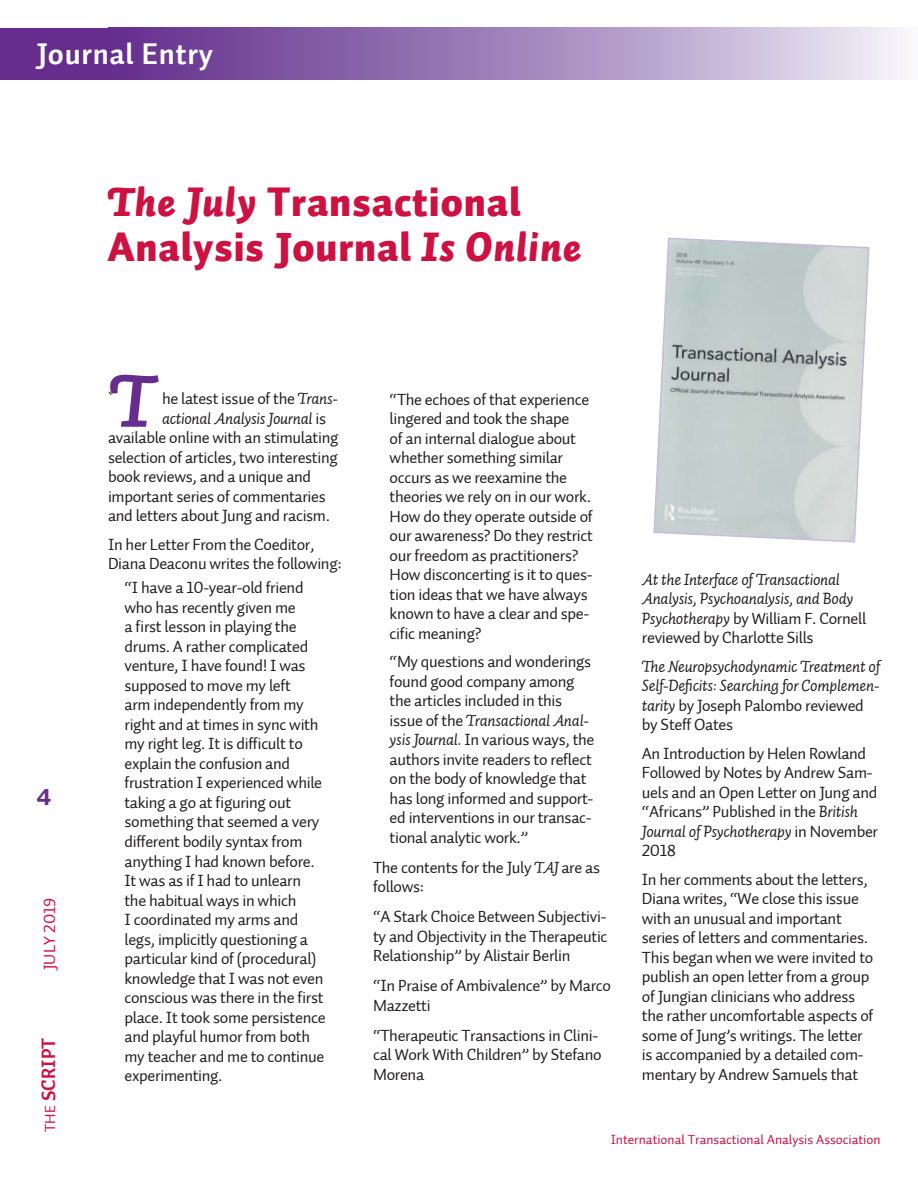
<style>
.page{position:relative;width:918px;height:1188px;background:#fff}
.page>*{position:absolute;margin:0;border:0;box-sizing:border-box;transform-origin:0 0}
.Initial_Cap{font:75px "Auto 2 Bold Italic LF";color:#662d8e}
.HD_1{font:40.5px/45px "Auto 2 Black LF";letter-spacing:.025em;color:#cd1141}
.Section_bar_HD{font:30px "Auto 2 Bold LF";letter-spacing:.025em;color:#fff}
.t1{font:30px "Auto 3 Bold Sm Cp";color:#662d8e}
.footer_date{font:700 19.5px "Auto 2";color:#cd1141}
.basic_body_text{font:16.5px/19.5px "Auto 2 Regular LF";letter-spacing:-.02em;color:#231f20}
.basic_body_text-2{font:16.5px/19.5px "Auto 2 Italic LF";letter-spacing:-.02em;color:#231f20}
.footer_date-2{font:16.5px "Auto 2 Regular LF";color:#cd1141}
.t2{font:13.5px "Auto 2 Regular LF";color:#cd1141}
.s1{font-family:"Auto 2 Regular LF";font-weight:400;font-size:15px}
.s2{font-family:"Auto 2 Black Italic LF"}
.s3{font-family:"Auto 2 Italic LF"}
.s4{font-family:"Auto 2 Regular LF"}
</style>
<div class="page">
<div style="left:0;top:28px;width:126px;height:52px;background:#662d8e"></div>
<div style="left:109px;top:28px;width:809px;height:52px;background:linear-gradient(to right,#5d2788,#eeedf5)"></div>
<svg style="left:653px;top:237px;width:217px;height:306px;background:#c9d1d1"></svg>
<p class="Section_bar_HD" style="left:37px;top:34px;width:178px">Journal Entry</p>
<h3 class="t1" style="left:36px;top:777px;width:17px">4</h3>
<p class="footer_date-2" style="left:39px;top:970px;width:74px;rotate:-90deg">JULY 2019</p>
<p class="footer_date" style="left:36px;top:1132px;width:96px;rotate:-90deg"><span class="s1">THE</span> SCRIPT</p>
<p class="HD_1" style="left:108px;top:181px;width:475px"><span class="s2">The July</span> Transactional<br>Analysis Journal <span class="s2">Is Online</span></p>
<p class="Initial_Cap" style="left:110px;top:352px;width:45px">T</p>
<p class="basic_body_text" style="left:108px;top:389px;width:6px">`</p>
<p class="basic_body_text" style="left:162px;top:389px;width:178px">he latest issue of the <span class="s3">Trans-</span></p>
<p class="basic_body_text-2" style="left:162px;top:409px;width:166px">actional Analysis Journal <span class="s4">is</span></p>
<p class="basic_body_text" style="left:108px;top:428px;width:232px">available online with an stimulating</p>
<p class="basic_body_text" style="left:108px;top:448px;width:231px">selection of articles, two interesting</p>
<p class="basic_body_text" style="left:108px;top:467px;width:205px">book reviews, and a unique and</p>
<p class="basic_body_text" style="left:108px;top:487px;width:219px">important series of commentaries</p>
<p class="basic_body_text" style="left:108px;top:506px;width:224px">and letters about Jung and racism.</p>
<p class="basic_body_text" style="left:108px;top:535px;width:235px">In her Letter From the Coeditor,<br>Diana Deaconu writes the following:</p>
<p class="basic_body_text" style="left:125px;top:578px;width:203px">“I have a 10-year-old friend who has recently given me<br>a first lesson in playing the drums. A rather complicated venture, I have found! I was supposed to move my left<br>arm independently from my right and at times in sync with my right leg. It is difficult to explain the confusion and frustration I experienced while taking a go at figuring out something that seemed a very different bodily syntax from anything I had known before.<br>It was as if I had to unlearn the habitual ways in which<br>I coordinated my arms and legs, implicitly questioning a particular kind of (procedural) knowledge that I was not even conscious was there in the first place. It took some persistence and playful humor from both my teacher and me to continue experimenting.</p>
<p class="basic_body_text-2" style="left:642px;top:569px;width:226px">At the Interface of Transactional Analysis, Psychoanalysis, and Body Psychotherapy <span class="s4">by William F. Cornell reviewed by Charlotte Sills</span></p>
<p class="basic_body_text" style="left:390px;top:390px;width:205px">“The echoes of that experience lingered and took the shape<br>of an internal dialogue about whether something similar occurs as we reexamine the theories we rely on in our work.<br>How do they operate outside of our awareness? Do they restrict our freedom as practitioners?<br>How disconcerting is it to ques&shy;tion ideas that we have always known to have a clear and spe&shy;cific meaning?</p>
<p class="basic_body_text" style="left:390px;top:652px;width:206px">“My questions and wonderings found good company among the articles included in this issue of the <span class="s3">Transactional Anal&shy;ysis Journal.</span> In various ways, the authors invite readers to reflect on the body of knowledge that has long informed and support&shy;ed interventions in our transac&shy;tional analytic work.”</p>
<p class="basic_body_text" style="left:373px;top:858px;width:229px">The contents for the July <span class="s3">TAJ</span> are as follows:</p>
<p class="basic_body_text" style="left:373px;top:907px;width:236px;text-align:justify">“A Stark Choice Between Subjectivi&shy;ty and Objectivity in the Therapeutic Relationship” by Alistair Berlin</p>
<p class="basic_body_text" style="left:373px;top:976px;width:239px">“In Praise of Ambivalence” by Marco<br>Mazzetti</p>
<p class="basic_body_text" style="left:373px;top:1026px;width:230px">“Therapeutic Transactions in Clini&shy;cal Work With Children” by Stefano<br>Morena</p>
<p class="basic_body_text-2" style="left:642px;top:656px;width:240px">The Neuropsychodynamic Treatment of<br>Self-Deficits: Searching for Complemen&shy;tarity <span class="s4">by Joseph Palombo reviewed by Steff Oates</span></p>
<p class="basic_body_text" style="left:642px;top:744px;width:238px">An Introduction by Helen Rowland<br>Followed by Notes by Andrew Sam&shy;uels and an Open Letter on Jung and “Africans” Published in the <span class="s3">British<br>Journal of Psychotherapy</span> in November<br>2018</p>
<p class="basic_body_text" style="left:642px;top:870px;width:233px">In her comments about the letters, Diana writes, “We close this issue with an unusual and important series of letters and commentaries.<br>This began when we were invited to publish an open letter from a group of Jungian clinicians who address the rather uncomfortable aspects of some of Jung’s writings. The letter is accompanied by a detailed com&shy;mentary by Andrew Samuels that</p>
<p class="t2" style="left:611px;top:1131px;width:271px">International Transactional Analysis Association</p>
</div>
